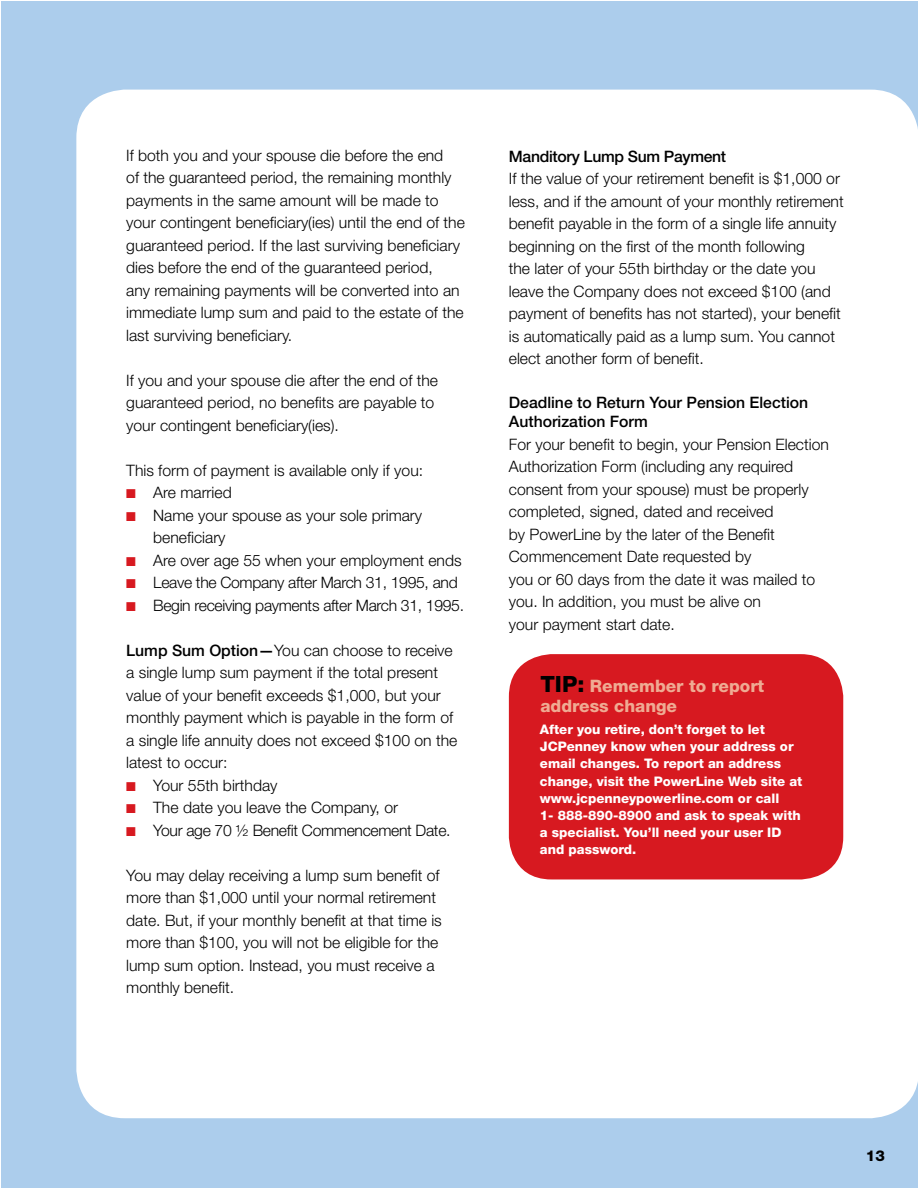
<style>
.page{position:relative;width:918px;height:1188px;background:#fff}
.page>*{position:absolute;margin:0;border:0;box-sizing:border-box;transform-origin:0 0}
.t1{font:800 17.1px/19.8px "Helvetica Neue";color:#efab93}
.t2{font:300 15.75px/22.5px "Helvetica Neue";color:#000}
.t3{font:300 15.75px "Helvetica Neue";letter-spacing:-.02em;color:#000}
.t4{font:500 15.75px/19.5px "Helvetica Neue";color:#000}
.t5{font:500 15.75px "Helvetica Neue";letter-spacing:-.02em;color:#000}
.t6{font:800 15px "Helvetica Neue";color:#000}
.t7{font:800 13.2px/17.1px "Helvetica Neue";color:#fff}
.s1{color:#d71920}
.s2{font-weight:500}
.s3{font-size:22.5px;color:#000}
</style>
<div class="page">
<div style="left:2px;top:2px;width:916px;height:1186px;background:#accdec"></div>
<div style="left:76px;top:90px;width:842px;height:1028px;background:#fff"></div>
<div style="left:509px;top:654px;width:334px;height:225px;background:#d71920;border-radius:43px"></div>
<p class="t2" style="left:126px;top:144px;width:340px">If both you and your spouse die before the end<br>of the guaranteed period, the remaining monthly payments in the same amount will be made to your contingent beneficiary(ies) until the end of the guaranteed period. If the last surviving beneficiary dies before the end of the guaranteed period,<br>any remaining payments will be converted into an immediate lump sum and paid to the estate of the last surviving beneficiary.</p>
<p class="t2" style="left:126px;top:369px;width:313px">If you and your spouse die after the end of the guaranteed period, no benefits are payable to your contingent beneficiary(ies).</p>
<p class="t2" style="left:126px;top:459px;width:298px">This form of payment is available only if you:</p>
<p class="t2" style="left:126px;top:481px;width:107px"><span class="s1">■</span> Are married</p>
<p class="t2" style="left:153px;top:504px;width:270px;text-indent:-27px"><span class="s1">■</span> Name your spouse as your sole primary beneficiary</p>
<p class="t2" style="left:126px;top:549px;width:337px"><span class="s1">■</span> Are over age 55 when your employment ends</p>
<p class="t3" style="left:126px;top:573px;width:333px"><span class="s1">■</span> Leave the Company after March 31, 1995, and</p>
<p class="t3" style="left:126px;top:596px;width:339px"><span class="s1">■</span> Begin receiving payments after March 31, 1995.</p>
<p class="t2" style="left:126px;top:639px;width:333px"><span class="s2">Lump Sum Option—</span>You can choose to receive a single lump sum payment if the total present value of your benefit exceeds $1,000, but your monthly payment which is payable in the form of a single life annuity does not exceed $100 on the latest to occur:</p>
<p class="t2" style="left:126px;top:774px;width:153px"><span class="s1">■</span> Your 55th birthday</p>
<p class="t2" style="left:126px;top:796px;width:273px"><span class="s1">■</span> The date you leave the Company, or</p>
<p class="t3" style="left:126px;top:821px;width:326px"><span class="s1">■</span> Your age 70 ½ Benefit Commencement Date.</p>
<p class="t2" style="left:126px;top:864px;width:317px">You may delay receiving a lump sum benefit of more than $1,000 until your normal retirement date. But, if your monthly benefit at that time is more than $100, you will not be eligible for the lump sum option. Instead, you must receive a monthly benefit.</p>
<p class="t5" style="left:509px;top:147px;width:219px">Manditory Lump Sum Payment</p>
<p class="t2" style="left:509px;top:167px;width:336px">If the value of your retirement benefit is $1,000 or less, and if the amount of your monthly retirement benefit payable in the form of a single life annuity beginning on the first of the month following<br>the later of your 55th birthday or the date you leave the Company does not exceed $100 (and payment of benefits has not started), your benefit is automatically paid as a lump sum. You cannot elect another form of benefit.</p>
<p class="t4" style="left:509px;top:392px;width:301px">Deadline to Return Your Pension Election<br>Authorization Form</p>
<p class="t2" style="left:509px;top:433px;width:322px">For your benefit to begin, your Pension Election Authorization Form (including any required consent from your spouse) must be properly completed, signed, dated and received<br>by PowerLine by the later of the Benefit Commencement Date requested by<br>you or 60 days from the date it was mailed to you. In addition, you must be alive on<br>your payment start date.</p>
<p class="t1" style="left:540px;top:676px;width:225px"><span class="s3">TIP:</span> Remember to report address change</p>
<p class="t7" style="left:540px;top:721px;width:264px">After you retire, don’t forget to let JCPenney know when your address or email changes. To report an address change, visit the PowerLine Web site at www.jcpenneypowerline.com or call<br>1- 888-890-8900 and ask to speak with a specialist. You’ll need your user ID and password.</p>
<p class="t6" style="left:866px;top:1147px;width:20px">13</p>
<p class="t6" style="left:873px;top:1149px;width:11px">0</p>
</div>
